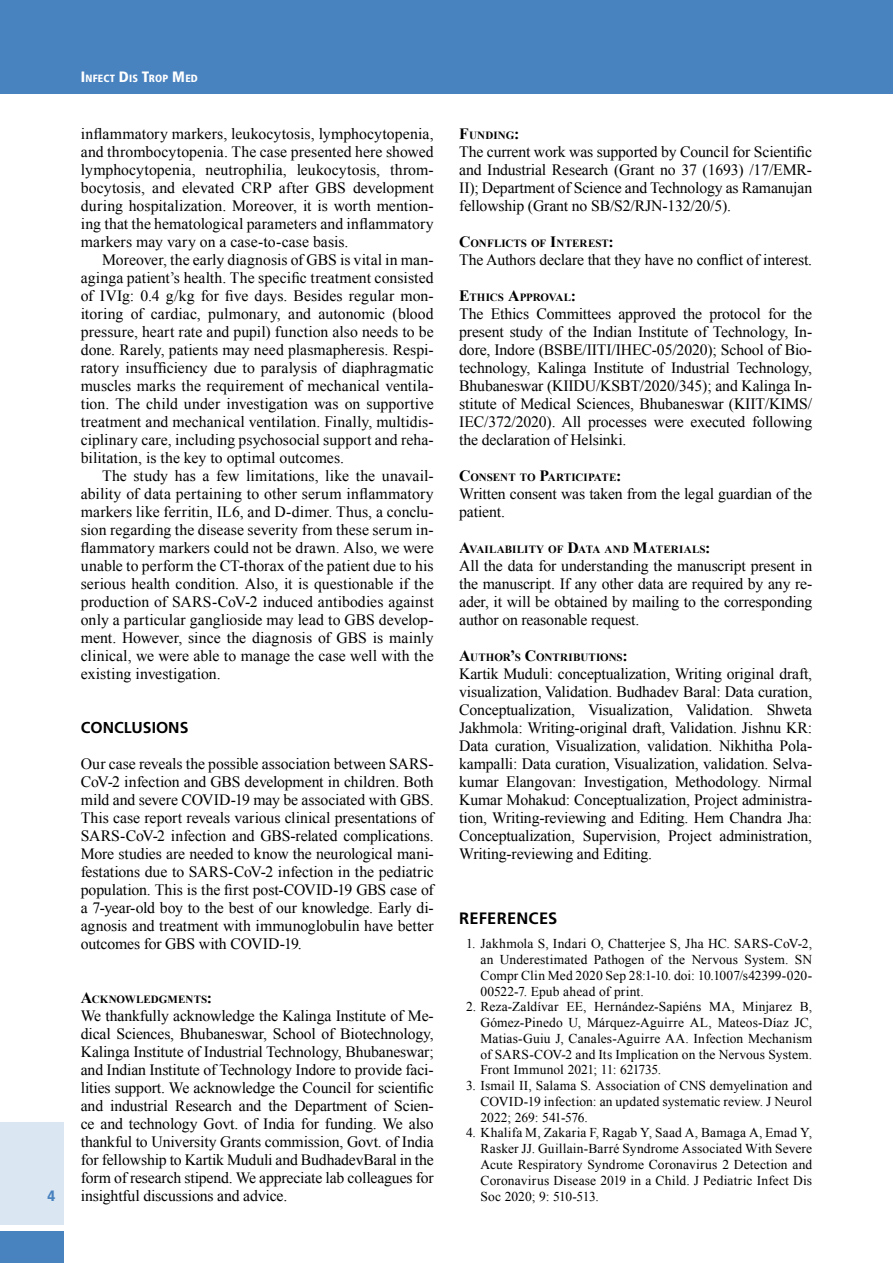
<style>
.page{position:relative;width:893px;height:1263px;background:#fff}
.page>*{position:absolute;margin:0;border:0;box-sizing:border-box;transform-origin:0 0}
.t1{font:700 16.5px "Frutiger";letter-spacing:.015em;color:#000}
.t2{font:15.75px/18px "Times New Roman";letter-spacing:-.01em;color:#000;text-align:justify}
.t3{font:700 15.75px "Frutiger";color:#000}
.t4{font:900 condensed 15px "Frutiger";color:#4882bf}
.t5{font:13.5px/15.8px "Times New Roman";letter-spacing:.005em;color:#000;text-align:justify}
.t6{font:700 10.95px "Times New Roman";letter-spacing:.005em;color:#000}
.t7{font:700 10.95px "Times New Roman";letter-spacing:-.02em;color:#000}
.t8{font:900 condensed 10.5px "Frutiger";letter-spacing:.015em;color:#fff}
.s1{font-size:15px}
.s2{font-size:15.75px}
</style>
<div class="page">
<div style="left:0;top:0;width:893px;height:94px;background:#4882bf"></div>
<div style="left:0;top:1123px;width:64px;height:102px;background:#dae6f2"></div>
<div style="left:0;top:1231px;width:64px;height:32px;background:#4882bf"></div>
<p class="t4" style="left:47px;top:1187px;width:9px">4</p>
<p class="t8" style="left:81px;top:72px;width:118px"><span class="s1">I</span>NFECT <span class="s1">D</span>IS <span class="s1">T</span>ROP <span class="s1">M</span>ED</p>
<p class="t2" style="left:81px;top:125px;width:354px">inflammatory markers, leukocytosis, lymphocytopenia, and thrombocytopenia. The case presented here showed lymphocytopenia, neutrophilia, leukocytosis, throm&shy;bocytosis, and elevated CRP after GBS development during hospitalization. Moreover, it is worth mention&shy;ing that the hematological parameters and inflammatory markers may vary on a case-to-case basis.</p>
<p class="t2" style="left:81px;top:251px;width:354px;text-indent:21px">Moreover, the early diagnosis of GBS is vital in man&shy;aginga patient’s health. The specific treatment consisted of IVIg: 0.4 g/kg for five days. Besides regular mon&shy;itoring of cardiac, pulmonary, and autonomic (blood pressure, heart rate and pupil) function also needs to be done. Rarely, patients may need plasmapheresis. Respi&shy;ratory insufficiency due to paralysis of diaphragmatic muscles marks the requirement of mechanical ventila&shy;tion. The child under investigation was on supportive treatment and mechanical ventilation. Finally, multidis&shy;ciplinary care, including psychosocial support and reha&shy;bilitation, is the key to optimal outcomes.</p>
<p class="t2" style="left:81px;top:467px;width:354px;text-indent:21px">The study has a few limitations, like the unavail&shy;ability of data pertaining to other serum inflammatory markers like ferritin, IL6, and D-dimer. Thus, a conclu&shy;sion regarding the disease severity from these serum in&shy;flammatory markers could not be drawn. Also, we were unable to perform the CT-thorax of the patient due to his serious health condition. Also, it is questionable if the production of SARS-CoV-2 induced antibodies against only a particular ganglioside may lead to GBS develop&shy;ment. However, since the diagnosis of GBS is mainly clinical, we were able to manage the case well with the existing investigation.</p>
<p class="t3" style="left:81px;top:718px;width:109px">CONCLUSIONS</p>
<p class="t2" style="left:81px;top:755px;width:354px">Our case reveals the possible association between SARS-CoV-2 infection and GBS development in children. Both mild and severe COVID-19 may be associated with GBS.<br>This case report reveals various clinical presentations of SARS-CoV-2 infection and GBS-related complications.<br>More studies are needed to know the neurological mani&shy;festations due to SARS-CoV-2 infection in the pediatric population. This is the first post-COVID-19 GBS case of a 7-year-old boy to the best of our knowledge. Early di&shy;agnosis and treatment with immunoglobulin have better outcomes for GBS with COVID-19.</p>
<p class="t6" style="left:81px;top:992px;width:133px"><span class="s2">A</span>CKNOWLEDGMENTS<span class="s2">:</span></p>
<p class="t2" style="left:81px;top:1007px;width:355px">We thankfully acknowledge the Kalinga Institute of Me&shy;dical Sciences, Bhubaneswar, School of Biotechnology, Kalinga Institute of Industrial Technology, Bhubaneswar; and Indian Institute of Technology Indore to provide faci&shy;lities support. We acknowledge the Council for scientific and industrial Research and the Department of Scien&shy;ce and technology Govt. of India for funding. We also thankful to University Grants commission, Govt. of India for fellowship to Kartik Muduli and BudhadevBaral in the form of research stipend. We appreciate lab colleagues for insightful discussions and advice.</p>
<p class="t6" style="left:459px;top:128px;width:62px"><span class="s2">F</span>UNDING<span class="s2">:</span></p>
<p class="t2" style="left:459px;top:143px;width:354px">The current work was supported by Council for Scientific and Industrial Research (Grant no 37 (1693) /17/EMR-II); Department of Science and Technology as Ramanujan fellowship (Grant no SB/S2/RJN-132/20/5).</p>
<p class="t6" style="left:459px;top:236px;width:156px"><span class="s2">C</span>ONFLICTS OF <span class="s2">I</span>NTEREST<span class="s2">:</span></p>
<p class="t2" style="left:459px;top:251px;width:354px">The Authors declare that they have no conflict of interest.</p>
<p class="t7" style="left:459px;top:290px;width:118px"><span class="s2">E</span>THICS <span class="s2">A</span>PPROVAL<span class="s2">:</span></p>
<p class="t2" style="left:459px;top:305px;width:354px">The Ethics Committees approved the protocol for the present study of the Indian Institute of Technology, In&shy;dore, Indore (BSBE/IITI/IHEC-05/2020); School of Bio&shy;technology, Kalinga Institute of Industrial Technology, Bhubaneswar (KIIDU/KSBT/2020/345); and Kalinga In&shy;stitute of Medical Sciences, Bhubaneswar (KIIT/KIMS/ IEC/372/2020). All processes were executed following the declaration of Helsinki.</p>
<p class="t6" style="left:459px;top:470px;width:164px"><span class="s2">C</span>ONSENT TO <span class="s2">P</span>ARTICIPATE<span class="s2">:</span></p>
<p class="t2" style="left:459px;top:485px;width:354px">Written consent was taken from the legal guardian of the patient.</p>
<p class="t6" style="left:459px;top:542px;width:253px"><span class="s2">A</span>VAILABILITY OF <span class="s2">D</span>ATA AND <span class="s2">M</span>ATERIALS<span class="s2">:</span></p>
<p class="t2" style="left:459px;top:557px;width:355px">All the data for understanding the manuscript present in the manuscript. If any other data are required by any re&shy;ader, it will be obtained by mailing to the corresponding author on reasonable request.</p>
<p class="t6" style="left:459px;top:650px;width:170px"><span class="s2">A</span>UTHOR<span class="s2">’</span>S <span class="s2">C</span>ONTRIBUTIONS<span class="s2">:</span></p>
<p class="t2" style="left:459px;top:665px;width:355px">Kartik Muduli: conceptualization, Writing original draft, visualization, Validation. Budhadev Baral: Data curation, Conceptualization, Visualization, Validation. Shweta Jakhmola: Writing-original draft, Validation. Jishnu KR:<br>Data curation, Visualization, validation. Nikhitha Pola&shy;kampalli: Data curation, Visualization, validation. Selva&shy;kumar Elangovan: Investigation, Methodology. Nirmal Kumar Mohakud: Conceptualization, Project administra&shy;tion, Writing-reviewing and Editing. Hem Chandra Jha:<br>Conceptualization, Supervision, Project administration, Writing-reviewing and Editing.</p>
<p class="t1" style="left:459px;top:908px;width:100px">REFERENCES</p>
<p class="t5" style="left:480px;top:936px;width:333px;text-indent:-15px">1. Jakhmola S, Indari O, Chatterjee S, Jha HC. SARS-CoV-2, an Underestimated Pathogen of the Nervous System. SN Compr Clin Med 2020 Sep 28:1-10. doi: 10.1007/s42399-020- 00522-7. Epub ahead of print.</p>
<p class="t5" style="left:480px;top:999px;width:333px;text-indent:-15px">2. Reza-Zaldívar EE, Hernández-Sapiéns MA, Minjarez B, Gómez-Pinedo U, Márquez-Aguirre AL, Mateos-Díaz JC, Matias-Guiu J, Canales-Aguirre AA. Infection Mechanism of SARS-COV-2 and Its Implication on the Nervous System.<br>Front Immunol 2021; 11: 621735.</p>
<p class="t5" style="left:480px;top:1077px;width:333px;text-indent:-15px">3. Ismail II, Salama S. Association of CNS demyelination and COVID-19 infection: an updated systematic review. J Neurol 2022; 269: 541-576.</p>
<p class="t5" style="left:480px;top:1125px;width:333px;text-indent:-15px">4. Khalifa M, Zakaria F, Ragab Y, Saad A, Bamaga A, Emad Y, Rasker JJ. Guillain-Barré Syndrome Associated With Severe Acute Respiratory Syndrome Coronavirus 2 Detection and Coronavirus Disease 2019 in a Child. J Pediatric Infect Dis Soc 2020; 9: 510-513.</p>
</div>
